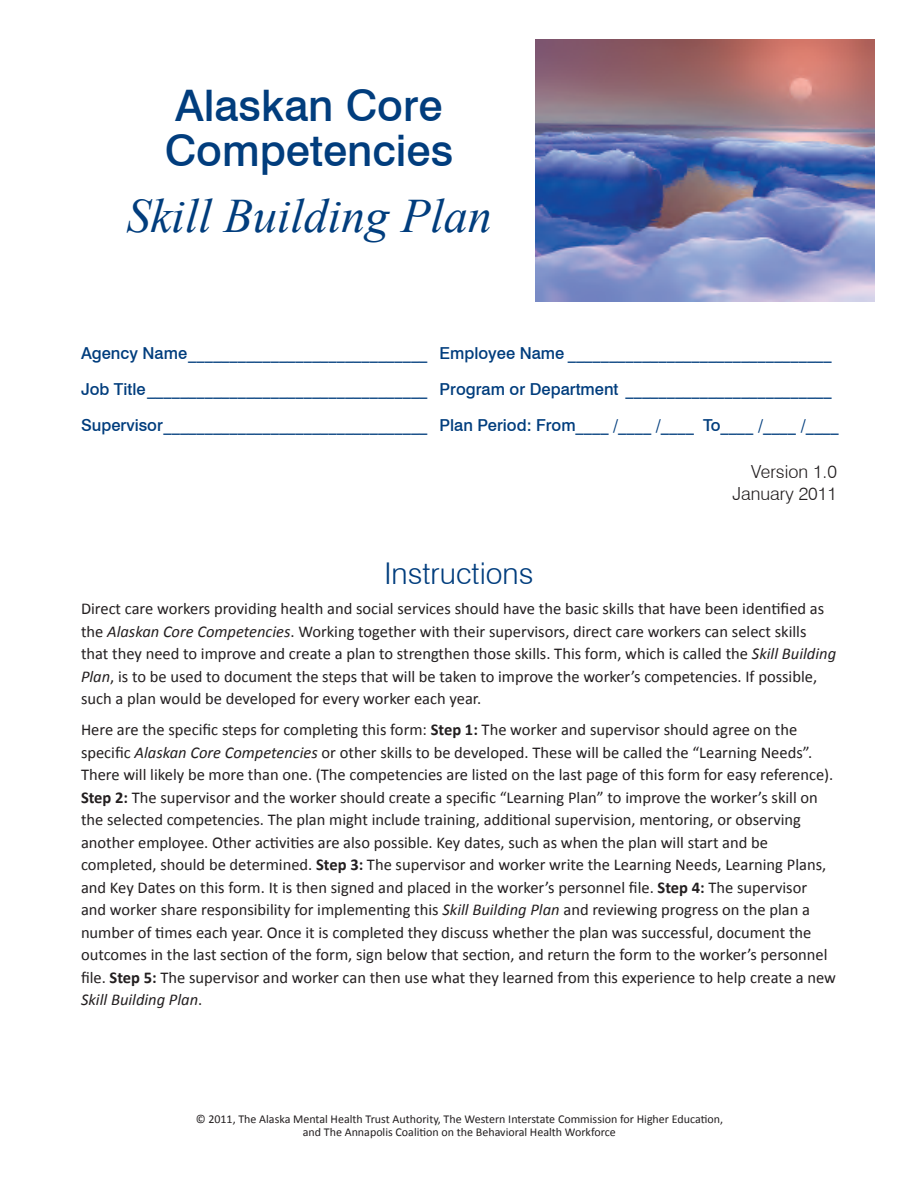
<style>
.page{position:relative;width:918px;height:1188px;background:#fff}
.page>*{position:absolute;margin:0;border:0;box-sizing:border-box;transform-origin:0 0}
.t1{font:italic 48px "Times New Roman";color:#013d7d}
.t2{font:500 43.5px/45px "Swiss 721 BT";color:#013d7d}
.t3{font:300 30px "Swiss 721 BT";color:#013d7d}
.t4{font:300 18px/21.6px "Swiss 721 BT";color:#231f20;text-align:right}
.t5{font:16.5px/22.5px "Calibri";color:#231f20}
.t6{font:500 16.5px/36px "Swiss 721 BT";color:#013d7d}
.t7{font:12px/13.5px "Calibri";color:#231f20;text-align:center}
.s1{font-style:italic}
.s2{font-weight:700}
</style>
<div class="page">
<img style="left:536px;top:39px;width:338px;height:262px">
<h2 class="t2" style="left:165px;top:83px;width:290px">Alaskan Core<br>Competencies</h2>
<h1 class="t1" style="left:126px;top:183px;width:367px">Skill Building Plan</h1>
<p class="t6" style="left:81px;top:335px;width:759px">Agency Name_____________________________ Employee Name ________________________________<br>Job Title__________________________________ Program or Department _________________________<br>Supervisor________________________________ Plan Period: From____ /____ /____ To____ /____ /____</p>
<p class="t4" style="left:733px;top:461px;width:106px">Version 1.0<br>January 2011</p>
<h3 class="t3" style="left:384px;top:555px;width:151px">Instructions</h3>
<p class="t5" style="left:81px;top:598px;width:757px">Direct care workers providing health and social services should have the basic skills that have been identified as the <span class="s1">Alaskan Core Competencies</span>. Working together with their supervisors, direct care workers can select skills that they need to improve and create a plan to strengthen those skills. This form, which is called the <span class="s1">Skill Building Plan</span>, is to be used to document the steps that will be taken to improve the worker’s competencies. If possible, such a plan would be developed for every worker each year.</p>
<p class="t5" style="left:81px;top:718px;width:757px">Here are the specific steps for completing this form: <span class="s2">Step 1:</span> The worker and supervisor should agree on the specific <span class="s1">Alaskan Core Competencies</span> or other skills to be developed. These will be called the “Learning Needs”.<br>There will likely be more than one. (The competencies are listed on the last page of this form for easy reference).<br><span class="s2">Step 2:</span> The supervisor and the worker should create a specific “Learning Plan” to improve the worker’s skill on the selected competencies. The plan might include training, additional supervision, mentoring, or observing another employee. Other activities are also possible. Key dates, such as when the plan will start and be completed, should be determined. <span class="s2">Step 3:</span> The supervisor and worker write the Learning Needs, Learning Plans, and Key Dates on this form. It is then signed and placed in the worker’s personnel file. <span class="s2">Step 4:</span> The supervisor and worker share responsibility for implementing this <span class="s1">Skill Building Plan</span> and reviewing progress on the plan a number of times each year. Once it is completed they discuss whether the plan was successful, document the outcomes in the last section of the form, sign below that section, and return the form to the worker’s personnel file. <span class="s2">Step 5:</span> The supervisor and worker can then use what they learned from this experience to help create a new <span class="s1">Skill Building Plan</span>.</p>
<p class="t7" style="left:196px;top:1112px;width:529px">© 2011, The Alaska Mental Health Trust Authority, The Western Interstate Commission for Higher Education, and The Annapolis Coalition on the Behavioral Health Workforce</p>
</div>
